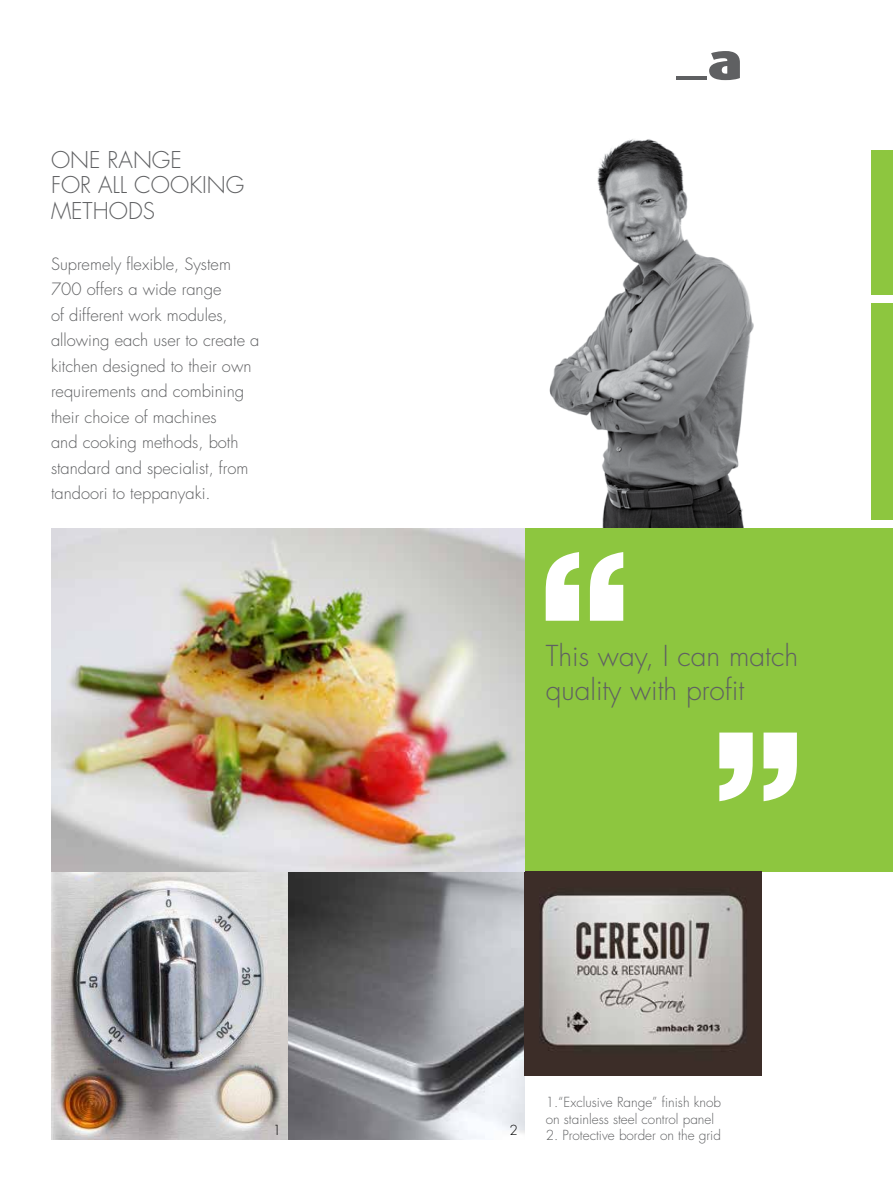
<style>
.page{position:relative;width:893px;height:1191px;background:#fff}
.page>*{position:absolute;margin:0;border:0;box-sizing:border-box;transform-origin:0 0}
.t1{font:300 28.05px/33.8px "Futura";color:#5f6062}
.t2{font:300 22.5px/25.5px "Futura";color:#5f6062}
.t3{font:300 16.5px/25.5px "Futura";color:#5f6062}
.t4{font:300 13.5px/16.2px "Futura";color:#5f6062}
.t5{font:300 13.5px "Futura";color:#000}
</style>
<div class="page">
<img style="left:51px;top:529px;width:473px;height:611px">
<img style="left:516px;top:139px;width:300px;height:390px">
<div style="left:524px;top:529px;width:369px;height:343px;background:#8dc63f"></div>
<div style="left:872px;top:303px;width:21px;height:217px;background:#8dc63f"></div>
<div style="left:872px;top:150px;width:21px;height:145px;background:#8dc63f"></div>
<svg style="left:709px;top:51px;width:31px;height:29px"></svg>
<hr style="left:676px;top:76px;width:31px;height:3px;background:#5f6062">
<svg style="left:719px;top:732px;width:78px;height:69px"></svg>
<svg style="left:546px;top:552px;width:77px;height:69px"></svg>
<img style="left:524px;top:872px;width:237px;height:203px">
<h2 class="t2" style="left:51px;top:147px;width:195px">ONE RANGE<br>FOR ALL COOKING<br>METHODS</h2>
<p class="t3" style="left:51px;top:251px;width:210px">Supremely flexible, System<br>700 offers a wide range<br>of different work modules, allowing each user to create a kitchen designed to their own requirements and combining their choice of machines<br>and cooking methods, both standard and specialist, from tandoori to teppanyaki.</p>
<h1 class="t1" style="left:546px;top:639px;width:254px">This way, I can match quality with profit</h1>
<p class="t5" style="left:273px;top:1121px;width:10px">1</p>
<p class="t5" style="left:510px;top:1121px;width:10px">2</p>
<p class="t4" style="left:546px;top:1094px;width:177px">1.“Exclusive Range” finish knob on stainless steel control panel</p>
<p class="t4" style="left:546px;top:1127px;width:177px">2. Protective border on the grid</p>
</div>
